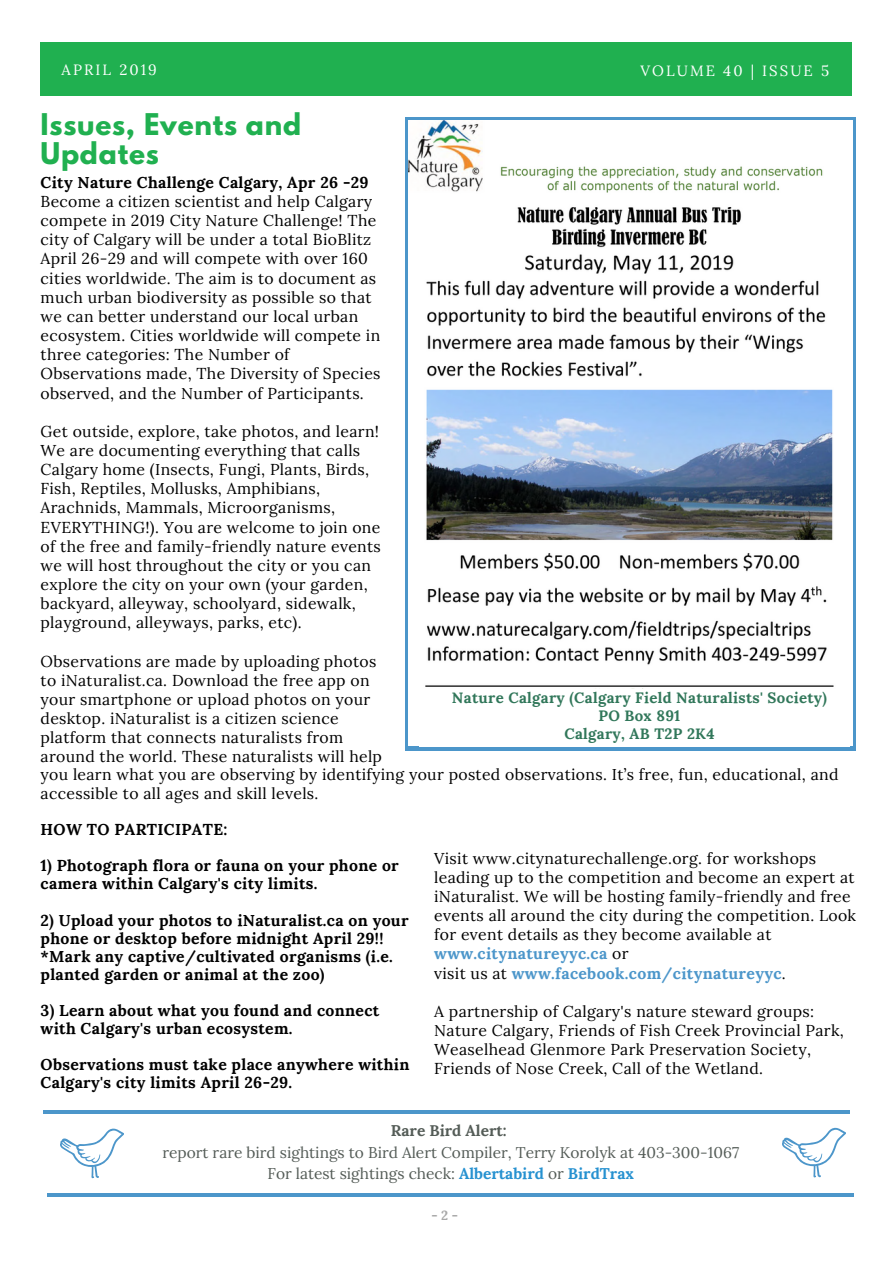
<style>
.page{position:relative;width:894px;height:1264px;background:#fff}
.page>*{position:absolute;margin:0;border:0;box-sizing:border-box;transform-origin:0 0}
.t1{font:700 26.55px/29.2px "League Spartan";letter-spacing:.03em;color:#20b050}
.t2{font:15.75px/19.2px "Lora";letter-spacing:.02em;color:#000}
.t3{font:700 15.75px/18px "Lora";letter-spacing:.02em;color:#000}
.t4{font:15.45px/21.5px "Lora";color:#545c57;text-align:center}
.t5{font:700 15.45px "Lora";color:#545c57}
.t6{font:700 15px/18px "Lora";letter-spacing:.02em;color:#31775a;text-align:center}
.t7{font:14.85px "Lora";letter-spacing:.14em;color:#fff}
.t8{font:700 13.2px "Lora";color:#a8a8a8}
.s1{font-weight:700;color:#4c96ca}
.s2{font-weight:700;color:#2691d0}
</style>
<div class="page">
<div style="left:41px;top:42px;width:810px;height:53px;background:#20b050"></div>
<hr style="left:44px;top:1110px;width:805px;height:3px;background:#4c96ca">
<hr style="left:47px;top:1193px;width:806px;height:3px;background:#4c96ca">
<svg style="left:61px;top:1128px;width:63px;height:50px"></svg>
<svg style="left:782px;top:1127px;width:63px;height:50px"></svg>
<div style="left:405px;top:117px;width:450px;height:633px;background:linear-gradient(to right,#5098cb,#4c96ca)"></div>
<img style="left:409px;top:120px;width:443px;height:625px">
<div style="left:419px;top:689px;width:430px;height:57px;background:#fff"></div>
<p class="t7" style="left:62px;top:60px;width:97px">APRIL 2019</p>
<p class="t7" style="left:640px;top:61px;width:190px">VOLUME 40 | ISSUE 5</p>
<h1 class="t1" style="left:41px;top:113px;width:262px">Issues, Events and<br>Updates</h1>
<p class="t3" style="left:41px;top:173px;width:329px">City Nature Challenge Calgary, Apr 26 -29</p>
<p class="t2" style="left:41px;top:192px;width:341px">Become a citizen scientist and help Calgary compete in 2019 City Nature Challenge! The city of Calgary will be under a total BioBlitz April 26-29 and will compete with over 160 cities worldwide. The aim is to document as much urban biodiversity as possible so that we can better understand our local urban ecosystem. Cities worldwide will compete in three categories: The Number of Observations made, The Diversity of Species observed, and the Number of Participants.</p>
<p class="t2" style="left:41px;top:421px;width:342px">Get outside, explore, take photos, and learn!<br>We are documenting everything that calls Calgary home (Insects, Fungi, Plants, Birds, Fish, Reptiles, Mollusks, Amphibians, Arachnids, Mammals, Microorganisms, EVERYTHING!). You are welcome to join one of the free and family-friendly nature events we will host throughout the city or you can explore the city on your own (your garden, backyard, alleyway, schoolyard, sidewalk, playground, alleyways, parks, etc).</p>
<p class="t2" style="left:41px;top:651px;width:343px">Observations are made by uploading photos to iNaturalist.ca. Download the free app on your smartphone or upload photos on your desktop. iNaturalist is a citizen science platform that connects naturalists from around the world. These naturalists will help</p>
<p class="t6" style="left:452px;top:688px;width:376px">Nature Calgary (Calgary Field Naturalists' Society)<br>PO Box 891<br>Calgary, AB T2P 2K4</p>
<p class="t2" style="left:41px;top:764px;width:799px">you learn what you are observing by identifying your posted observations. It’s free, fun, educational, and accessible to all ages and skill levels.</p>
<p class="t3" style="left:41px;top:820px;width:188px">HOW TO PARTICIPATE:</p>
<p class="t3" style="left:41px;top:856px;width:359px">1) Photograph flora or fauna on your phone or camera within Calgary's city limits.</p>
<p class="t3" style="left:41px;top:910px;width:369px">2) Upload your photos to iNaturalist.ca on your phone or desktop before midnight April 29!! *Mark any captive/cultivated organisms (i.e. planted garden or animal at the zoo)</p>
<p class="t3" style="left:41px;top:1000px;width:340px">3) Learn about what you found and connect with Calgary's urban ecosystem.</p>
<p class="t3" style="left:41px;top:1054px;width:370px">Observations must take place anywhere within<br>Calgary's city limits April 26-29.</p>
<p class="t2" style="left:434px;top:848px;width:423px">Visit www.citynaturechallenge.org. for workshops leading up to the competition and become an expert at iNaturalist. We will be hosting family-friendly and free events all around the city during the competition. Look for event details as they become available at <span class="s1">www.citynatureyyc.ca</span> or<br>visit us at <span class="s1">www.facebook.com/citynatureyyc</span>.</p>
<p class="t2" style="left:434px;top:1001px;width:411px">A partnership of Calgary's nature steward groups:<br>Nature Calgary, Friends of Fish Creek Provincial Park, Weaselhead Glenmore Park Preservation Society, Friends of Nose Creek, Call of the Wetland.</p>
<p class="t5" style="left:391px;top:1120px;width:117px">Rare Bird Alert:</p>
<p class="t4" style="left:162px;top:1141px;width:578px">report rare bird sightings to Bird Alert Compiler, Terry Korolyk at 403-300-1067<br>For latest sightings check: <span class="s2">Albertabird</span> or <span class="s2">BirdTrax</span></p>
<p class="t8" style="left:431px;top:1206px;width:28px">-2-</p>
</div>
